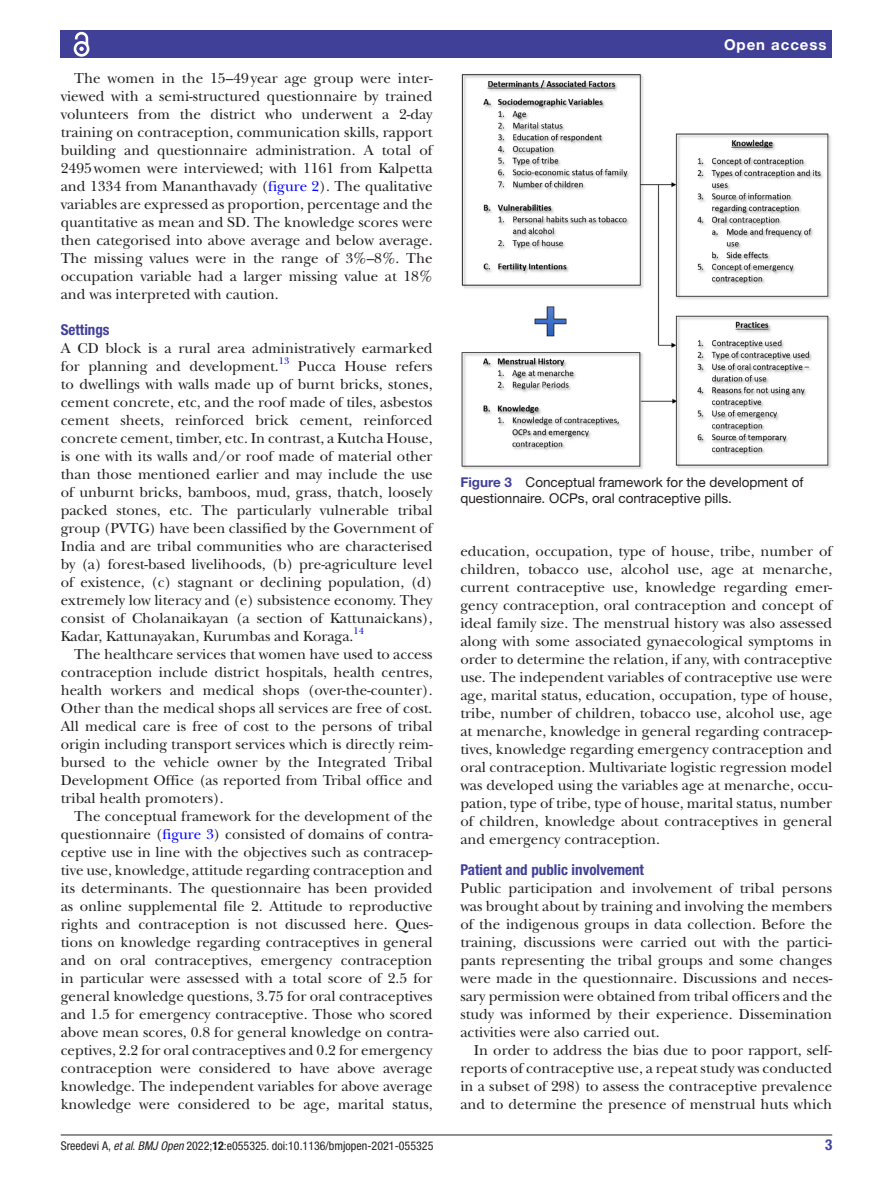
<style>
.page{position:relative;width:893px;height:1191px;background:#fff}
.page>*{position:absolute;margin:0;border:0;box-sizing:border-box;transform-origin:0 0}
.t1{font:15px/18px "New Baskerville";color:#231f20;text-align:justify}
.t2{font:700 condensed 15px "Helvetica Neue LT Std";color:#414099}
.t3{font:700 15px "Helvetica Neue LT Std";letter-spacing:.065em;color:#fff}
.t4{font:13.5px/16.2px "Helvetica Neue LT Std";color:#231f20}
.t5{font:condensed 12px "Helvetica Neue LT Std";color:#231f20}
.t6{font:9.9px "New Baskerville";color:#00f}
.s1{color:#00f}
.s2{font-weight:700;color:#414099}
.s3{font-style:italic}
.s4{font-weight:700}
</style>
<div class="page">
<hr style="left:61px;top:1134px;width:771px;height:1px;background:#231f20">
<div style="left:61px;top:31px;width:771px;height:27px;background:#414099"></div>
<svg style="left:73px;top:31px;width:17px;height:26px"></svg>
<img style="left:461px;top:74px;width:370px;height:395px">
<p class="t1" style="left:61px;top:69px;width:373px;text-indent:13px">The women in the 15–49year age group were inter&shy;viewed with a semi-structured questionnaire by trained volunteers from the district who underwent a 2-day training on contraception, communication skills, rapport building and questionnaire administration. A total of 2495women were interviewed; with 1161 from Kalpetta and 1334 from Mananthavady (<span class="s1">figure 2</span>). The qualitative variables are expressed as proportion, percentage and the quantitative as mean and SD. The knowledge scores were then categorised into above average and below average.<br>The missing values were in the range of 3%–8%. The occupation variable had a larger missing value at 18% and was interpreted with caution.</p>
<p class="t2" style="left:61px;top:321px;width:50px">Settings</p>
<p class="t1" style="left:61px;top:339px;width:373px">A CD block is a rural area administratively earmarked for planning and development.</p>
<p class="t6" style="left:279px;top:355px;width:12px">13</p>
<p class="t1" style="left:61px;top:357px;width:373px;text-indent:237px">Pucca House refers to dwellings with walls made up of burnt bricks, stones, cement concrete, etc, and the roof made of tiles, asbestos cement sheets, reinforced brick cement, reinforced concrete cement, timber, etc. In contrast, a Kutcha House, is one with its walls and/or roof made of material other than those mentioned earlier and may include the use of unburnt bricks, bamboos, mud, grass, thatch, loosely packed stones, etc. The particularly vulnerable tribal group (PVTG) have been classified by the Government of India and are tribal communities who are characterised by (a) forest-based livelihoods, (b) pre-agriculture level of existence, (c) stagnant or declining population, (d) extremely low literacy and (e) subsistence economy. They consist of Cholanaikayan (a section of Kattunaickans), Kadar, Kattunayakan, Kurumbas and Koraga.<sup>14</sup></p>
<p class="t1" style="left:61px;top:645px;width:373px;text-indent:14px">The healthcare services that women have used to access contraception include district hospitals, health centres, health workers and medical shops (over-the-counter).<br>Other than the medical shops all services are free of cost.<br>All medical care is free of cost to the persons of tribal origin including transport services which is directly reim&shy;bursed to the vehicle owner by the Integrated Tribal Development Office (as reported from Tribal office and tribal health promoters).</p>
<p class="t1" style="left:61px;top:807px;width:373px;text-indent:14px">The conceptual framework for the development of the questionnaire (<span class="s1">figure 3</span>) consisted of domains of contra&shy;ceptive use in line with the objectives such as contracep&shy;tive use, knowledge, attitude regarding contraception and its determinants. The questionnaire has been provided as online supplemental file 2. Attitude to reproductive rights and contraception is not discussed here. Ques&shy;tions on knowledge regarding contraceptives in general and on oral contraceptives, emergency contraception in particular were assessed with a total score of 2.5 for general knowledge questions, 3.75 for oral contraceptives and 1.5 for emergency contraceptive. Those who scored above mean scores, 0.8 for general knowledge on contra&shy;ceptives, 2.2 for oral contraceptives and 0.2 for emergency contraception were considered to have above average knowledge. The independent variables for above average knowledge were considered to be age, marital status,</p>
<p class="t3" style="left:724px;top:35px;width:104px">Open access</p>
<p class="t4" style="left:460px;top:474px;width:345px"><span class="s2">Figure 3</span> Conceptual framework for the development of questionnaire. OCPs, oral contraceptive pills.</p>
<p class="t1" style="left:460px;top:542px;width:373px">education, occupation, type of house, tribe, number of children, tobacco use, alcohol use, age at menarche, current contraceptive use, knowledge regarding emer&shy;gency contraception, oral contraception and concept of ideal family size. The menstrual history was also assessed along with some associated gynaecological symptoms in order to determine the relation, if any, with contraceptive use. The independent variables of contraceptive use were age, marital status, education, occupation, type of house, tribe, number of children, tobacco use, alcohol use, age at menarche, knowledge in general regarding contracep&shy;tives, knowledge regarding emergency contraception and oral contraception. Multivariate logistic regression model was developed using the variables age at menarche, occu&shy;pation, type of tribe, type of house, marital status, number of children, knowledge about contraceptives in general and emergency contraception.</p>
<p class="t2" style="left:460px;top:861px;width:185px">Patient and public involvement</p>
<p class="t1" style="left:460px;top:879px;width:373px">Public participation and involvement of tribal persons was brought about by training and involving the members of the indigenous groups in data collection. Before the training, discussions were carried out with the partici&shy;pants representing the tribal groups and some changes were made in the questionnaire. Discussions and neces&shy;sary permission were obtained from tribal officers and the study was informed by their experience. Dissemination activities were also carried out.</p>
<p class="t1" style="left:460px;top:1041px;width:373px;text-indent:14px">In order to address the bias due to poor rapport, self&shy;reports of contraceptive use, a repeat study was conducted in a subset of 298) to assess the contraceptive prevalence and to determine the presence of menstrual huts which</p>
<p class="t5" style="left:61px;top:1138px;width:374px">Sreedevi A, <span class="s3">et al</span>. <span class="s3">BMJ Open</span> 2022;<span class="s4">12</span>:e055325. doi:10.1136/bmjopen-2021-055325</p>
<p class="t2" style="left:825px;top:1135px;width:9px">3</p>
</div>
